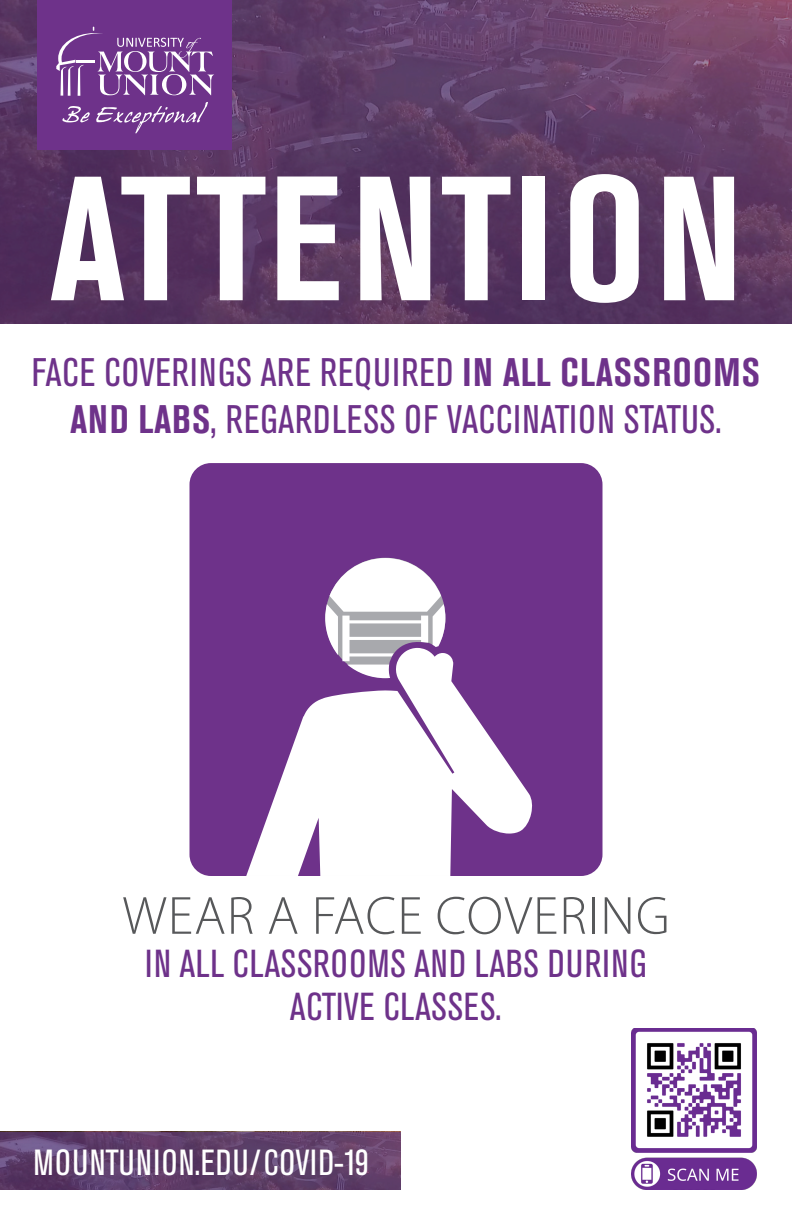
<style>
.page{position:relative;width:792px;height:1224px;background:#fff}
.page>*{position:absolute;margin:0;border:0;box-sizing:border-box;transform-origin:0 0}
.t1{font:700 condensed 175px "Akzidenz Grotesk BE";letter-spacing:.025em;color:#fff}
.t2{font:300 54.1px "Myriad Pro";letter-spacing:.02em;color:#57585a}
.t3{font:condensed 39.5px/47.4px "Akzidenz Grotesk BE";letter-spacing:.02em;color:#6e328a;text-align:center}
.t4{font:condensed 38.7px/43.1px "Akzidenz Grotesk BE";letter-spacing:.02em;color:#6e328a;text-align:center}
.t5{font:condensed 36px "Akzidenz Grotesk BE";letter-spacing:.04em;color:#fff}
.s1{font-weight:700}
</style>
<div class="page">
<svg style="left:0;top:0;width:792px;height:324px;background:#5c3963"></svg>
<div style="left:37px;top:0;width:195px;height:150px;background:#6e328a"></div>
<svg style="left:56px;top:27px;width:158px;height:69px"></svg>
<svg style="left:62px;top:106px;width:28px;height:16px"></svg>
<svg style="left:96px;top:102px;width:112px;height:32px"></svg>
<svg style="left:0;top:1132px;width:401px;height:57px;background:#5f3f6a"></svg>
<div style="left:190px;top:463px;width:412px;height:413px;background:#6e328a;border-radius:21px"></div>
<svg style="left:325px;top:558px;width:120px;height:90px"></svg>
<svg style="left:246px;top:648px;width:287px;height:228px;fill:#fff"></svg>
<img style="left:631px;top:1028px;width:125px;height:162px">
<p class="t1" style="left:49px;top:139px;width:695px">ATTENTION</p>
<p class="t3" style="left:32px;top:349px;width:730px">FACE COVERINGS ARE REQUIRED <span class="s1">IN ALL CLASSROOMS<br>AND LABS</span>, REGARDLESS OF VACCINATION STATUS.</p>
<p class="t2" style="left:122px;top:883px;width:549px">WEAR A FACE COVERING</p>
<p class="t4" style="left:145px;top:943px;width:503px">IN ALL CLASSROOMS AND LABS DURING<br>ACTIVE CLASSES.</p>
<p class="t5" style="left:34px;top:1143px;width:337px">MOUNTUNION.EDU/COVID-19</p>
</div>
